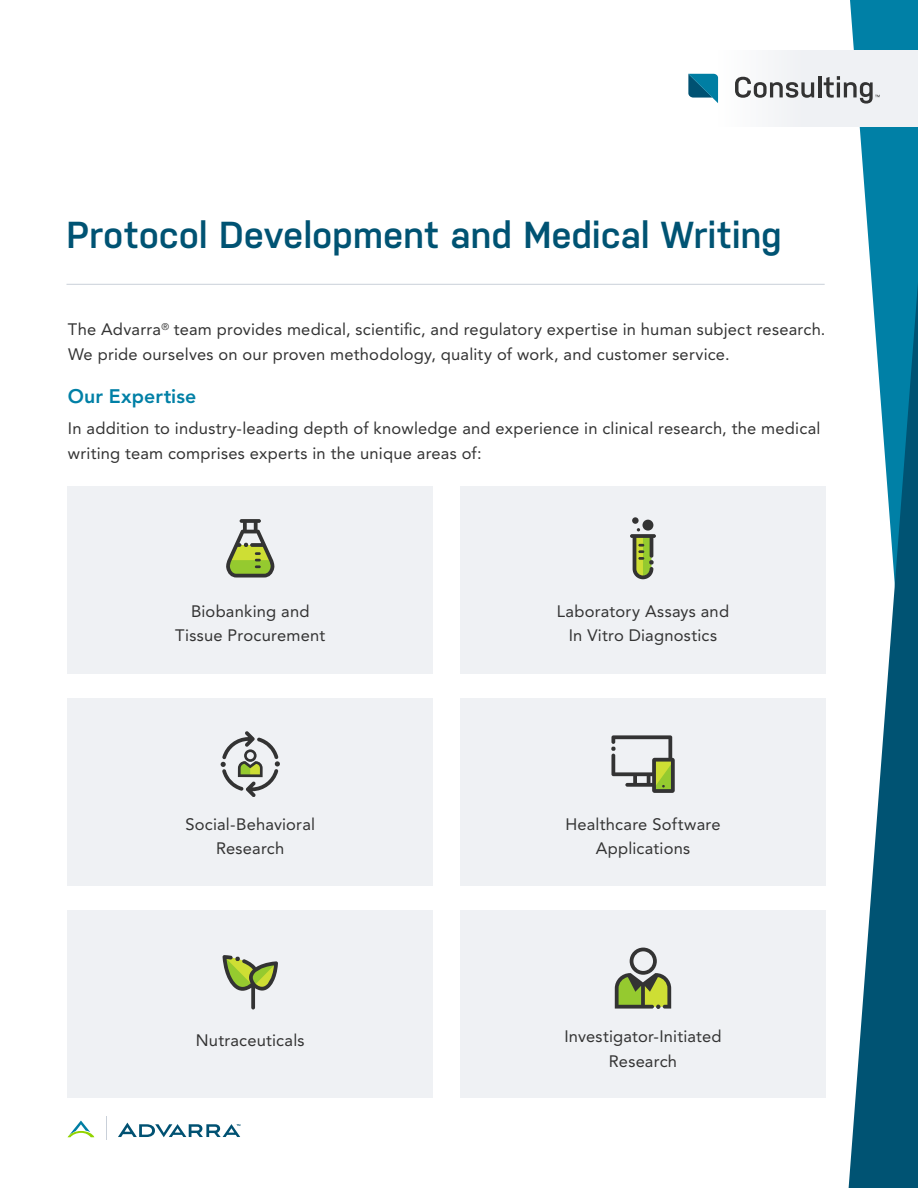
<style>
.page{position:relative;width:918px;height:1188px;background:#fff}
.page>*{position:absolute;margin:0;border:0;box-sizing:border-box;transform-origin:0 0}
.t1{font:600 37.5px "Nudista";letter-spacing:-.005em;color:#005373}
.t2{font:800 19.5px "Avenir LT Std";letter-spacing:.005em;color:#0080a6}
.t3{font:16.5px/24.3px "Avenir LT Std";letter-spacing:.015em;color:#333;text-align:center}
</style>
<div class="page">
<div style="left:850px;top:0;width:68px;height:28px;background:#0080a6"></div>
<svg style="left:848px;top:28px;width:70px;height:1160px"></svg>
<div style="left:718px;top:50px;width:200px;height:77px;background:#eff1f4"></div>
<svg style="left:106px;top:1116px;width:1px;height:24px"></svg>
<svg style="left:68px;top:1121px;width:26px;height:17px"></svg>
<svg style="left:118px;top:1123px;width:122px;height:14px"></svg>
<div style="left:460px;top:698px;width:366px;height:188px;background:#eff1f4"></div>
<div style="left:68px;top:698px;width:365px;height:188px;background:#eff1f4"></div>
<div style="left:460px;top:486px;width:366px;height:188px;background:#eff1f4"></div>
<div style="left:68px;top:486px;width:365px;height:188px;background:#eff1f4"></div>
<hr style="left:66px;top:284px;width:759px;height:1px;background:#c9d0d9">
<svg style="left:688px;top:74px;width:30px;height:29px"></svg>
<svg style="left:735px;top:77px;width:79px;height:21px"></svg>
<hr style="left:818px;top:76px;width:3px;height:21px;background:#333">
<svg style="left:824px;top:76px;width:56px;height:28px"></svg>
<svg style="left:611px;top:735px;width:64px;height:58px"></svg>
<div style="left:642px;top:520px;width:11px;height:11px;background:#333;border-radius:50%"></div>
<div style="left:632px;top:517px;width:7px;height:7px;background:#333;border-radius:50%"></div>
<svg style="left:630px;top:528px;width:26px;height:51px"></svg>
<svg style="left:221px;top:731px;width:59px;height:66px"></svg>
<svg style="left:226px;top:519px;width:48px;height:59px"></svg>
<div style="left:460px;top:910px;width:366px;height:188px;background:#eff1f4"></div>
<div style="left:68px;top:910px;width:365px;height:188px;background:#eff1f4"></div>
<svg style="left:223px;top:955px;width:55px;height:54px"></svg>
<svg style="left:615px;top:948px;width:56px;height:61px"></svg>
<h1 class="t1" style="left:66px;top:213px;width:717px">Protocol Development and Medical Writing</h1>
<p class="t3" style="left:68px;top:318px;width:759px;text-align:left">The Advarra<sup>®</sup> team provides medical, scientific, and regulatory expertise in human subject research.<br>We pride ourselves on our proven methodology, quality of work, and customer service.</p>
<p class="t2" style="left:68px;top:385px;width:130px">Our Expertise</p>
<p class="t3" style="left:68px;top:417px;width:754px;text-align:left">In addition to industry-leading depth of knowledge and experience in clinical research, the medical writing team comprises experts in the unique areas of:</p>
<p class="t3" style="left:175px;top:599px;width:151px">Biobanking and<br>Tissue Procurement</p>
<p class="t3" style="left:557px;top:599px;width:174px">Laboratory Assays and<br>In Vitro Diagnostics</p>
<p class="t3" style="left:185px;top:812px;width:131px">Social-Behavioral<br>Research</p>
<p class="t3" style="left:565px;top:812px;width:157px">Healthcare Software<br>Applications</p>
<p class="t3" style="left:196px;top:1028px;width:110px">Nutraceuticals</p>
<p class="t3" style="left:564px;top:1025px;width:159px">Investigator-Initiated<br>Research</p>
</div>
